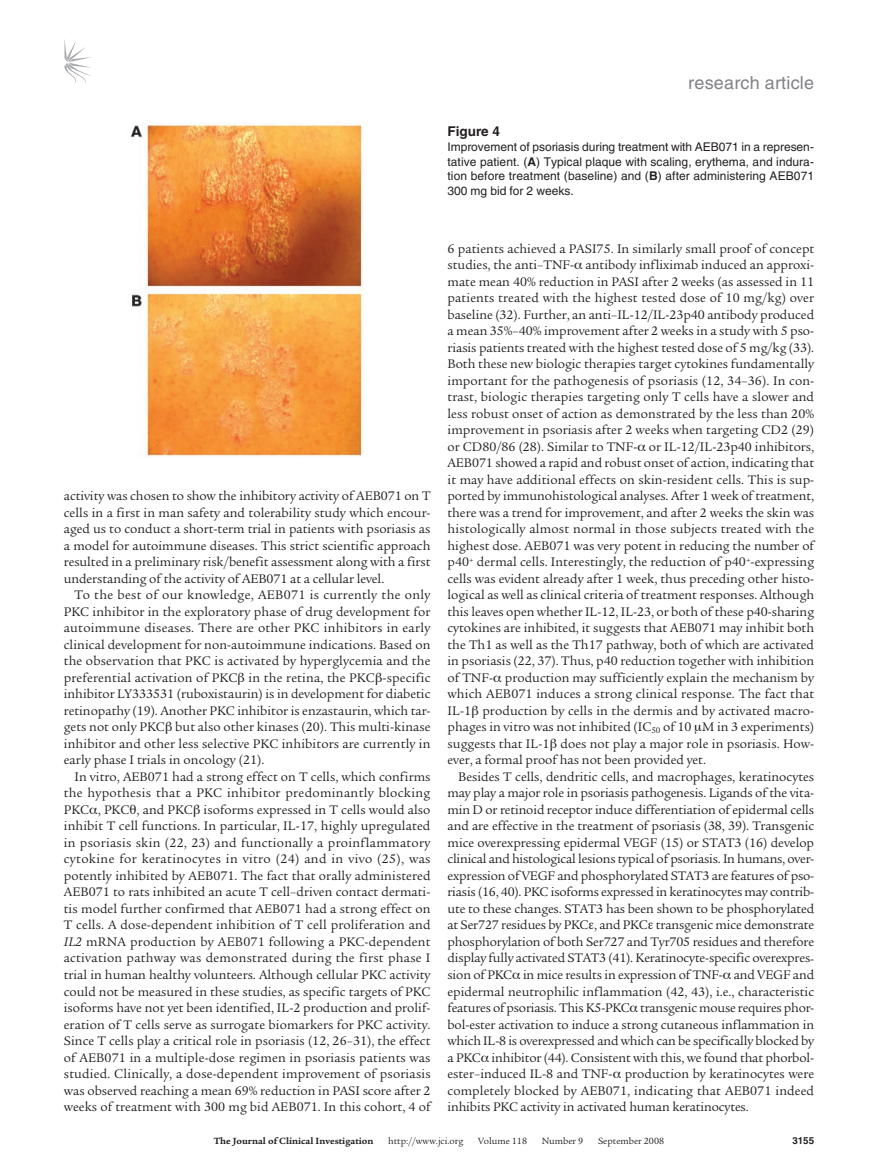
<style>
.page{position:relative;width:878px;height:1174px;background:#fff}
.page>*{position:absolute;margin:0;border:0;box-sizing:border-box;transform-origin:0 0}
.t1{font:18px "Helvetica LT Std";letter-spacing:.01em;color:#808285}
.t2{font:13.5px/16.5px "Legacy Serif Std";color:#231f20;text-align:justify}
.t3{font:700 13.5px "Helvetica LT Std";color:#231f20}
.t4{font:12px/14.7px "Helvetica LT Std";letter-spacing:.005em;color:#231f20;text-align:justify}
.t5{font:9.75px "Legacy Serif Std";color:#231f20}
.t6{font:700 9.75px "Legacy Serif Std";color:#231f20}
.t7{font:700 9.75px "Helvetica LT Std";color:#231f20}
.s1{font-weight:700}
.s2{font-style:italic}
</style>
<div class="page">
<svg style="left:64px;top:39px;width:27px;height:45px"></svg>
<img style="left:130px;top:124px;width:236px;height:333px">
<h1 class="t1" style="left:688px;top:72px;width:127px">research article</h1>
<p class="t3" style="left:447px;top:123px;width:54px">Figure 4</p>
<p class="t4" style="left:447px;top:139px;width:368px">Improvement of psoriasis during treatment with AEB071 in a represen&shy;tative patient. (<span class="s1">A</span>) Typical plaque with scaling, erythema, and indura&shy;tion before treatment (baseline) and (<span class="s1">B</span>) after administering AEB071<br>300 mg bid for 2 weeks.</p>
<p class="t2" style="left:64px;top:488px;width:368px">activity was chosen to show the inhibitory activity of AEB071 on T cells in a first in man safety and tolerability study which encour&shy;aged us to conduct a short-term trial in patients with psoriasis as a model for autoimmune diseases. This strict scientific approach resulted in a preliminary risk/benefit assessment along with a first understanding of the activity of AEB071 at a cellular level.</p>
<p class="t2" style="left:64px;top:587px;width:368px;text-indent:11px">To the best of our knowledge, AEB071 is currently the only PKC inhibitor in the exploratory phase of drug development for autoimmune diseases. There are other PKC inhibitors in early clinical development for non-autoimmune indications. Based on the observation that PKC is activated by hyperglycemia and the preferential activation of PKC in the retina, the PKC -specific inhibitor LY333531 (ruboxistaurin) is in development for diabetic retinopathy (19). Another PKC inhibitor is enzastaurin, which tar&shy;gets not only PKC but also other kinases (20). This multi-kinase inhibitor and other less selective PKC inhibitors are currently in early phase I trials in oncology (21).</p>
<p class="t2" style="left:64px;top:768px;width:368px;text-indent:11px">In vitro, AEB071 had a strong effect on T cells, which confirms the hypothesis that a PKC inhibitor predominantly blocking PKC , PKC , and PKC isoforms expressed in T cells would also inhibit T cell functions. In particular, IL-17, highly upregulated in psoriasis skin (22, 23) and functionally a proinflammatory cytokine for keratinocytes in vitro (24) and in vivo (25), was potently inhibited by AEB071. The fact that orally administered AEB071 to rats inhibited an acute T cell–driven contact dermati&shy;tis model further confirmed that AEB071 had a strong effect on T cells. A dose-dependent inhibition of T cell proliferation and <span class="s2">IL2</span> mRNA production by AEB071 following a PKC-dependent activation pathway was demonstrated during the first phase I trial in human healthy volunteers. Although cellular PKC activity could not be measured in these studies, as specific targets of PKC isoforms have not yet been identified, IL-2 production and prolif&shy;eration of T cells serve as surrogate biomarkers for PKC activity.<br>Since T cells play a critical role in psoriasis (12, 26–31), the effect of AEB071 in a multiple-dose regimen in psoriasis patients was studied. Clinically, a dose-dependent improvement of psoriasis was observed reaching a mean 69% reduction in PASI score after 2 weeks of treatment with 300 mg bid AEB071. In this cohort, 4 of</p>
<p class="t2" style="left:447px;top:240px;width:368px">6 patients achieved a PASI75. In similarly small proof of concept studies, the anti–TNF- antibody infliximab induced an approxi&shy;mate mean 40% reduction in PASI after 2 weeks (as assessed in 11 patients treated with the highest tested dose of 10 mg/kg) over baseline (32). Further, an anti–IL-12/IL-23p40 antibody produced a mean 35%–40% improvement after 2 weeks in a study with 5 pso&shy;riasis patients treated with the highest tested dose of 5 mg/kg (33).<br>Both these new biologic therapies target cytokines fundamentally important for the pathogenesis of psoriasis (12, 34–36). In con&shy;trast, biologic therapies targeting only T cells have a slower and less robust onset of action as demonstrated by the less than 20% improvement in psoriasis after 2 weeks when targeting CD2 (29) or CD80/86 (28). Similar to TNF- or IL-12/IL-23p40 inhibitors, AEB071 showed a rapid and robust onset of action, indicating that it may have additional effects on skin-resident cells. This is sup&shy;ported by immunohistological analyses. After 1 week of treatment, there was a trend for improvement, and after 2 weeks the skin was histologically almost normal in those subjects treated with the highest dose. AEB071 was very potent in reducing the number of p40<sup>+</sup> dermal cells. Interestingly, the reduction of p40<sup>+</sup>-expressing cells was evident already after 1 week, thus preceding other histo&shy;logical as well as clinical criteria of treatment responses. Although this leaves open whether IL-12, IL-23, or both of these p40-sharing cytokines are inhibited, it suggests that AEB071 may inhibit both the Th1 as well as the Th17 pathway, both of which are activated in psoriasis (22, 37). Thus, p40 reduction together with inhibition of TNF- production may sufficiently explain the mechanism by which AEB071 induces a strong clinical response. The fact that IL-1 production by cells in the dermis and by activated macro&shy;phages in vitro was not inhibited (IC<sub>50</sub> of 10 M in 3 experiments) suggests that IL-1 does not play a major role in psoriasis. How&shy;ever, a formal proof has not been provided yet.</p>
<p class="t2" style="left:447px;top:768px;width:368px;text-indent:11px">Besides T cells, dendritic cells, and macrophages, keratinocytes may play a major role in psoriasis pathogenesis. Ligands of the vita&shy;min D or retinoid receptor induce differentiation of epidermal cells and are effective in the treatment of psoriasis (38, 39). Transgenic mice overexpressing epidermal VEGF (15) or STAT3 (16) develop clinical and histological lesions typical of psoriasis. In humans, over&shy;expression of VEGF and phosphorylated STAT3 are features of pso&shy;riasis (16, 40). PKC isoforms expressed in keratinocytes may contrib&shy;ute to these changes. STAT3 has been shown to be phosphorylated at Ser727 residues by PKC , and PKC transgenic mice demonstrate phosphorylation of both Ser727 and Tyr705 residues and therefore display fully activated STAT3 (41). Keratinocyte-specific overexpres&shy;sion of PKC in mice results in expression of TNF- and VEGF and epidermal neutrophilic inflammation (42, 43), i.e., characteristic features of psoriasis. This K5-PKC transgenic mouse requires phor&shy;bol-ester activation to induce a strong cutaneous inflammation in which IL-8 is overexpressed and which can be specifically blocked by a PKC inhibitor (44). Consistent with this, we found that phorbol&shy;ester–induced IL-8 and TNF- production by keratinocytes were completely blocked by AEB071, indicating that AEB071 indeed inhibits PKC activity in activated human keratinocytes.</p>
<p class="t6" style="left:214px;top:1135px;width:161px">The Journal of Clinical Investigation</p>
<p class="t5" style="left:388px;top:1135px;width:77px">http://www.jci.org</p>
<p class="t5" style="left:478px;top:1135px;width:50px">Volume 118</p>
<p class="t5" style="left:541px;top:1135px;width:43px">Number 9</p>
<p class="t5" style="left:598px;top:1135px;width:68px">September 2008</p>
<p class="t7" style="left:792px;top:1134px;width:23px">3155</p>
</div>
